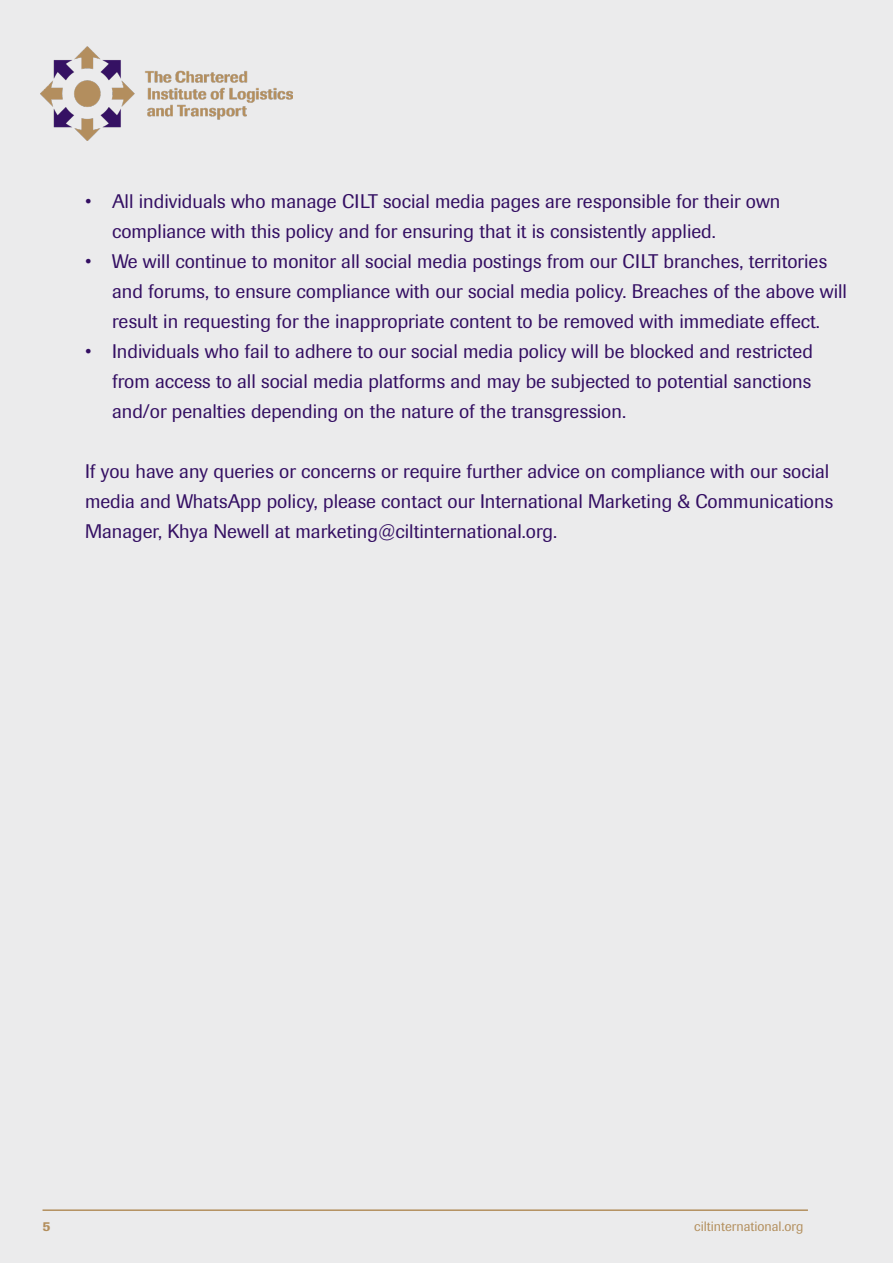
<style>
.page{position:relative;width:893px;height:1263px;background:#ebebec}
.page>*{position:absolute;margin:0;border:0;box-sizing:border-box;transform-origin:0 0}
.t1{font:19.5px/30px "Imago";color:#340f63}
.t2{font:13.5px "Imago";color:#b38f5d}
.t3{font:500 13.5px "Imago";color:#b38f5d}
</style>
<div class="page">
<hr style="left:43px;top:1209px;width:765px;height:2px;background:#b38f5d">
<img style="left:40px;top:46px;width:253px;height:95px">
<p class="t1" style="left:112px;top:186px;width:670px;text-indent:-27px">• All individuals who manage CILT social media pages are responsible for their own compliance with this policy and for ensuring that it is consistently applied.</p>
<p class="t1" style="left:112px;top:246px;width:736px;text-indent:-27px">• We will continue to monitor all social media postings from our CILT branches, territories and forums, to ensure compliance with our social media policy. Breaches of the above will result in requesting for the inappropriate content to be removed with immediate effect.</p>
<p class="t1" style="left:112px;top:336px;width:702px;text-align:justify;text-indent:-27px">• Individuals who fail to adhere to our social media policy will be blocked and restricted from access to all social media platforms and may be subjected to potential sanctions and/or penalties depending on the nature of the transgression.</p>
<p class="t1" style="left:85px;top:456px;width:750px">If you have any queries or concerns or require further advice on compliance with our social media and WhatsApp policy, please contact our International Marketing &amp; Communications<br>Manager, Khya Newell at marketing@ciltinternational.org.</p>
<p class="t3" style="left:43px;top:1218px;width:9px">5</p>
<p class="t2" style="left:694px;top:1218px;width:111px">ciltinternational.org</p>
</div>
